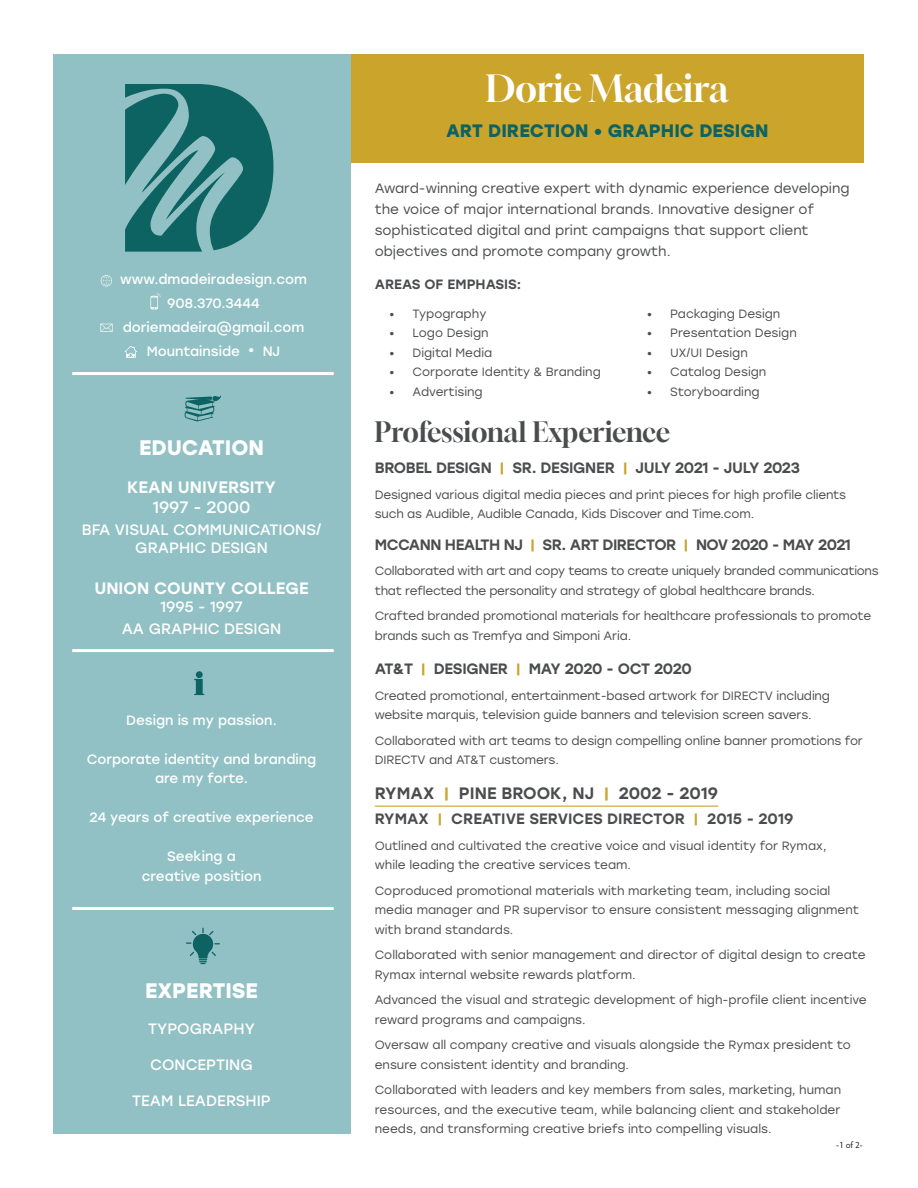
<style>
.page{position:relative;width:918px;height:1188px;background:#fff}
.page>*{position:absolute;margin:0;border:0;box-sizing:border-box;transform-origin:0 0}
.t1{font:36px "Gloock";letter-spacing:-.015em;color:#fff}
.t2{font:27px "Gloock";letter-spacing:-.01em;color:#4b4c4d}
.t3{font:700 21px "Stolzl";color:#fff}
.t4{font:700 18px "Stolzl";color:#0d6262}
.t5{font:500 16.5px "Stolzl";color:#fff}
.t6{font:500 16.5px "Stolzl";color:#4b4c4d}
.t7{font:16.5px "Stolzl";color:#fff}
.t8{font:500 15px "Stolzl";letter-spacing:-.02em;color:#4b4c4d}
.t9{font:15px/18px "Stolzl";color:#fff;text-align:center}
.t10{font:500 15px "Stolzl";color:#4b4c4d}
.t11{font:13.5px/21px "Stolzl";color:#4b4c4d}
.t12{font:13.5px/19.5px "Stolzl";color:#fff;text-align:center}
.t13{font:500 13.5px "Stolzl";color:#4b4c4d}
.t14{font:12px/19.5px "Stolzl";letter-spacing:-.01em;color:#4b4c4d}
.t15{font:9px "Hypatia Sans Pro";color:#231f20}
.s1{color:#caa42b}
</style>
<div class="page">
<div style="left:334px;top:54px;width:530px;height:109px;background:#caa42b"></div>
<div style="left:53px;top:54px;width:297px;height:1080px;background:#91c1c4"></div>
<hr style="left:72px;top:907px;width:262px;height:3px;background:#fff">
<hr style="left:72px;top:649px;width:262px;height:3px;background:#fff">
<hr style="left:72px;top:372px;width:262px;height:3px;background:#fff">
<svg style="left:100px;top:324px;width:13px;height:8px"></svg>
<svg style="left:101px;top:275px;width:11px;height:11px"></svg>
<svg style="left:150px;top:293px;width:11px;height:16px"></svg>
<svg style="left:124px;top:346px;width:13px;height:12px"></svg>
<svg style="left:194px;top:671px;width:10px;height:24px"></svg>
<hr style="left:375px;top:806px;width:343px;height:1px;background:#caa42b">
<svg style="left:186px;top:928px;width:34px;height:36px"></svg>
<svg style="left:125px;top:84px;width:148px;height:168px"></svg>
<svg style="left:185px;top:395px;width:36px;height:26px"></svg>
<p class="t12" style="left:120px;top:269px;width:188px">www.dmadeiradesign.com</p>
<p class="t12" style="left:167px;top:293px;width:94px">908.370.3444</p>
<p class="t12" style="left:123px;top:317px;width:183px">doriemadeira@gmail.com</p>
<p class="t12" style="left:147px;top:341px;width:135px">Mountainside • NJ</p>
<p class="t3" style="left:139px;top:432px;width:126px">EDUCATION</p>
<p class="t5" style="left:127px;top:475px;width:150px">KEAN UNIVERSITY</p>
<p class="t7" style="left:153px;top:495px;width:99px">1997 - 2000</p>
<p class="t9" style="left:82px;top:520px;width:241px">BFA VISUAL COMMUNICATIONS/<br>GRAPHIC DESIGN</p>
<p class="t5" style="left:94px;top:576px;width:216px">UNION COUNTY COLLEGE</p>
<p class="t9" style="left:160px;top:597px;width:84px">1995 - 1997</p>
<p class="t9" style="left:122px;top:619px;width:161px">AA GRAPHIC DESIGN</p>
<p class="t12" style="left:126px;top:710px;width:152px">Design is my passion.</p>
<p class="t12" style="left:87px;top:749px;width:231px">Corporate identity and branding are my forte.</p>
<p class="t12" style="left:89px;top:807px;width:226px">24 years of creative experience</p>
<p class="t12" style="left:167px;top:846px;width:70px">Seeking a</p>
<p class="t12" style="left:142px;top:866px;width:121px">creative position</p>
<p class="t3" style="left:145px;top:975px;width:114px">EXPERTISE</p>
<p class="t9" style="left:148px;top:1019px;width:108px">TYPOGRAPHY</p>
<p class="t9" style="left:150px;top:1055px;width:104px">CONCEPTING</p>
<p class="t9" style="left:132px;top:1091px;width:140px">TEAM LEADERSHIP</p>
<p class="t1" style="left:486px;top:66px;width:244px">Dorie Madeira</p>
<p class="t4" style="left:446px;top:118px;width:324px">ART DIRECTION • GRAPHIC DESIGN</p>
<p class="t11" style="left:375px;top:177px;width:476px">Award-winning creative expert with dynamic experience developing the voice of major international brands. Innovative designer of sophisticated digital and print campaigns that support client objectives and promote company growth.</p>
<p class="t13" style="left:375px;top:275px;width:148px">AREAS OF EMPHASIS:</p>
<p class="t14" style="left:389px;top:303px;width:99px">• Typography</p>
<p class="t14" style="left:389px;top:323px;width:101px">• Logo Design</p>
<p class="t14" style="left:389px;top:342px;width:105px">• Digital Media</p>
<p class="t14" style="left:389px;top:362px;width:213px">• Corporate Identity &amp; Branding</p>
<p class="t14" style="left:389px;top:381px;width:95px">• Advertising</p>
<p class="t14" style="left:647px;top:303px;width:135px">• Packaging Design</p>
<p class="t14" style="left:647px;top:323px;width:152px">• Presentation Design</p>
<p class="t14" style="left:647px;top:342px;width:103px">• UX/UI Design</p>
<p class="t14" style="left:647px;top:362px;width:121px">• Catalog Design</p>
<p class="t14" style="left:647px;top:381px;width:114px">• Storyboarding</p>
<p class="t2" style="left:375px;top:415px;width:297px">Professional Experience</p>
<p class="t8" style="left:375px;top:457px;width:427px">BROBEL DESIGN <span class="s1">|</span> SR. DESIGNER <span class="s1">|</span> JULY 2021 - JULY 2023</p>
<p class="t14" style="left:375px;top:485px;width:473px">Designed various digital media pieces and print pieces for high profile clients such as Audible, Audible Canada, Kids Discover and Time.com.</p>
<p class="t8" style="left:375px;top:534px;width:478px">MCCANN HEALTH NJ <span class="s1">|</span> SR. ART DIRECTOR <span class="s1">|</span> NOV 2020 - MAY 2021</p>
<p class="t14" style="left:375px;top:561px;width:506px">Collaborated with art and copy teams to create uniquely branded communications that reflected the personality and strategy of global healthcare brands.</p>
<p class="t14" style="left:375px;top:606px;width:498px">Crafted branded promotional materials for healthcare professionals to promote brands such as Tremfya and Simponi Aria.</p>
<p class="t8" style="left:375px;top:658px;width:319px">AT&amp;T <span class="s1">|</span> DESIGNER <span class="s1">|</span> MAY 2020 - OCT 2020</p>
<p class="t14" style="left:375px;top:686px;width:457px">Created promotional, entertainment-based artwork for DIRECTV including website marquis, television guide banners and television screen savers.</p>
<p class="t14" style="left:375px;top:731px;width:490px">Collaborated with art teams to design compelling online banner promotions for<br>DIRECTV and AT&amp;T customers.</p>
<p class="t6" style="left:375px;top:781px;width:345px">RYMAX <span class="s1">|</span> PINE BROOK, NJ <span class="s1">|</span> 2002 - 2019</p>
<p class="t10" style="left:375px;top:808px;width:420px">RYMAX <span class="s1">|</span> CREATIVE SERVICES DIRECTOR <span class="s1">|</span> 2015 - 2019</p>
<p class="t14" style="left:375px;top:836px;width:453px">Outlined and cultivated the creative voice and visual identity for Rymax, while leading the creative services team.</p>
<p class="t14" style="left:375px;top:881px;width:486px">Coproduced promotional materials with marketing team, including social media manager and PR supervisor to ensure consistent messaging alignment with brand standards.</p>
<p class="t14" style="left:375px;top:945px;width:492px">Collaborated with senior management and director of digital design to create<br>Rymax internal website rewards platform.</p>
<p class="t14" style="left:375px;top:990px;width:494px">Advanced the visual and strategic development of high-profile client incentive reward programs and campaigns.</p>
<p class="t14" style="left:375px;top:1035px;width:478px">Oversaw all company creative and visuals alongside the Rymax president to ensure consistent identity and branding.</p>
<p class="t14" style="left:375px;top:1080px;width:468px;text-align:justify">Collaborated with leaders and key members from sales, marketing, human resources, and the executive team, while balancing client and stakeholder needs, and transforming creative briefs into compelling visuals.</p>
<p class="t15" style="left:836px;top:1139px;width:28px">-1 of 2-</p>
</div>
